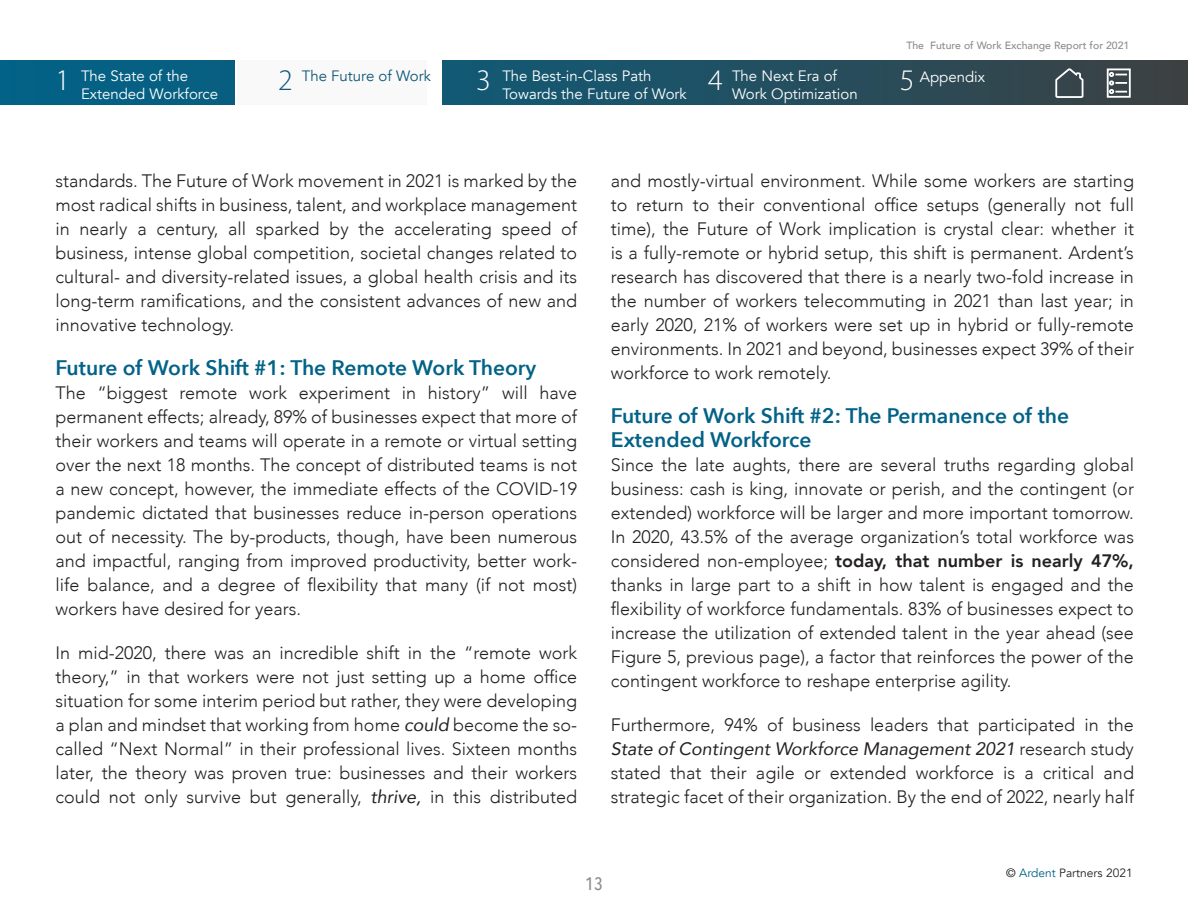
<style>
.page{position:relative;width:1188px;height:918px;background:#fff}
.page>*{position:absolute;margin:0;border:0;box-sizing:border-box;transform-origin:0 0}
.t1{font:300 30px "Myriad Pro";color:#fff}
.t2{font:300 30px "Myriad Pro";color:#115778}
.Heading{font:600 21px/24px "Avenir Next";color:#026287}
.body{font:300 18px/24px "Avenir";color:#231f20;text-align:justify}
.t3{font:500 18px "Avenir Next Condensed";color:#8a8c8f}
.t4{font:15px/18px "Avenir";color:#fff}
.t5{font:15px "Avenir";color:#115778}
.t6{font:12px "Avenir";color:#231f20}
.t7{font:500 10.5px "Avenir";color:#8a8c8f}
.s1{font-weight:400;font-style:italic}
.s2{font-weight:800}
.s3{color:#000}
.s4{color:#026287}
</style>
<div class="page">
<svg style="left:0;top:60px;width:1188px;height:45px;background:#1d5267"></svg>
<div style="left:235px;top:46px;width:207px;height:66px;background:#fff"></div>
<svg style="left:1106px;top:68px;width:26px;height:31px"></svg>
<svg style="left:1054px;top:67px;width:31px;height:32px"></svg>
<div style="left:237px;top:60px;width:190px;height:45px;background:#f9f9f9"></div>
<p class="t7" style="left:906px;top:37px;width:225px">The Future of Work Exchange Report for 2021</p>
<p class="t4" style="left:81px;top:67px;width:139px">The State of the<br>Extended Workforce</p>
<p class="t5" style="left:302px;top:67px;width:131px">The Future of Work</p>
<h1 class="t1" style="left:476px;top:62px;width:16px">3</h1>
<p class="t4" style="left:732px;top:67px;width:127px">The Next Era of<br>Work Optimization</p>
<h1 class="t1" style="left:56px;top:62px;width:16px">1</h1>
<p class="t4" style="left:502px;top:67px;width:186px">The Best-in-Class Path<br>Towards the Future of Work</p>
<h1 class="t1" style="left:708px;top:62px;width:16px">4</h1>
<p class="t4" style="left:920px;top:68px;width:67px">Appendix</p>
<h1 class="t2" style="left:278px;top:62px;width:16px">2</h1>
<h1 class="t1" style="left:900px;top:62px;width:16px">5</h1>
<p class="body" style="left:56px;top:169px;width:523px">standards. The Future of Work movement in 2021 is marked by the most radical shifts in business, talent, and workplace management in nearly a century, all sparked by the accelerating speed of business, intense global competition, societal changes related to cultural- and diversity-related issues, a global health crisis and its long-term ramifications, and the consistent advances of new and innovative technology.</p>
<p class="Heading" style="left:56px;top:355px;width:482px">Future of Work Shift #1: The Remote Work Theory</p>
<p class="body" style="left:56px;top:381px;width:523px">The “biggest remote work experiment in history” will have permanent effects; already, 89% of businesses expect that more of their workers and teams will operate in a remote or virtual setting over the next 18 months. The concept of distributed teams is not a new concept, however, the immediate effects of the COVID-19 pandemic dictated that businesses reduce in-person operations out of necessity. The by-products, though, have been numerous and impactful, ranging from improved productivity, better work&shy;life balance, and a degree of flexibility that many (if not most) workers have desired for years.</p>
<p class="body" style="left:56px;top:641px;width:523px">In mid-2020, there was an incredible shift in the “remote work theory,” in that workers were not just setting up a home office situation for some interim period but rather, they were developing a plan and mindset that working from home <span class="s1">could</span> become the so&shy;called “Next Normal” in their professional lives. Sixteen months later, the theory was proven true: businesses and their workers could not only survive but generally, <span class="s1">thrive,</span> in this distributed</p>
<p class="body" style="left:611px;top:169px;width:525px">and mostly-virtual environment. While some workers are starting to return to their conventional office setups (generally not full time), the Future of Work implication is crystal clear: whether it is a fully-remote or hybrid setup, this shift is permanent. Ardent’s research has discovered that there is a nearly two-fold increase in the number of workers telecommuting in 2021 than last year; in early 2020, 21% of workers were set up in hybrid or fully-remote environments. In 2021 and beyond, businesses expect 39% of their workforce to work remotely.</p>
<p class="Heading" style="left:611px;top:403px;width:460px">Future of Work Shift #2: The Permanence of the<br>Extended Workforce</p>
<p class="body" style="left:611px;top:453px;width:525px">Since the late aughts, there are several truths regarding global business: cash is king, innovate or perish, and the contingent (or extended) workforce will be larger and more important tomorrow.<br>In 2020, 43.5% of the average organization’s total workforce was considered non-employee; <span class="s2">today, that number is nearly 47%, </span>thanks in large part to a shift in how talent is engaged and the flexibility of workforce fundamentals. 83% of businesses expect to increase the utilization of extended talent in the year ahead (see Figure 5, previous page), a factor that reinforces the power of the contingent workforce to reshape enterprise agility.</p>
<p class="body" style="left:611px;top:713px;width:525px">Furthermore, 94% of business leaders that participated in the <span class="s1">State of Contingent Workforce Management 2021</span> research study stated that their agile or extended workforce is a critical and strategic facet of their organization. By the end of 2022, nearly half</p>
<p class="t3" style="left:585px;top:873px;width:19px">13</p>
<p class="t6" style="left:1006px;top:866px;width:128px"><span class="s3">©</span> <span class="s4">Ardent</span> Partners 2021</p>
</div>
